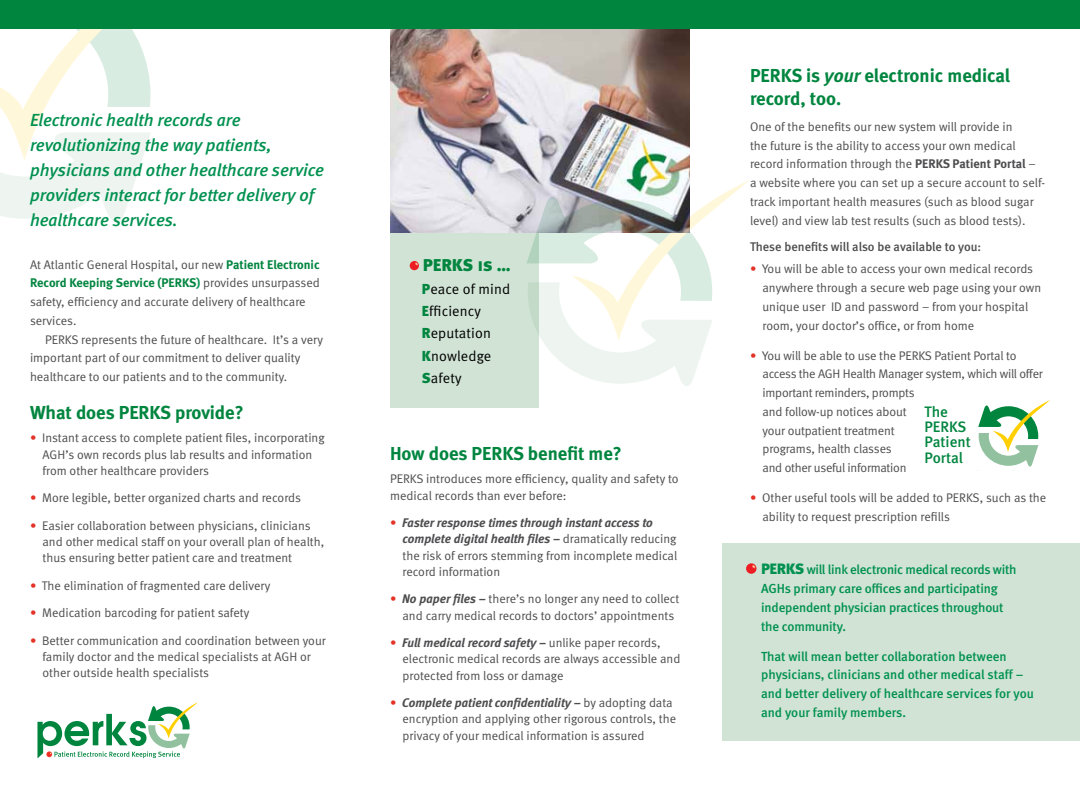
<style>
.page{position:relative;width:1080px;height:810px;background:#fff}
.page>*{position:absolute;margin:0;border:0;box-sizing:border-box;transform-origin:0 0}
.t1{font:18.75px/22.5px "Meta Bold LF";color:#00853f}
.t2{font:italic 17.5px/25px "Meta Medium LF";color:#009150}
.t3{font:17.12px "Meta Black LF Caps";color:#00853f}
.t4{font:15.12px/15.1px "Meta Medium LF";color:#00853f}
.t5{font:14.5px/22.4px "Meta Normal LF";letter-spacing:.01em;color:#000}
.t6{font:13.12px/18.8px "Meta Medium LF";letter-spacing:-.01em;color:#009150}
.t7{font:12.5px/18.8px "Meta Normal LF";color:#4d4d4f}
.t8{font:12.5px/18.8px "Meta Normal LF";letter-spacing:-.02em;color:#4d4d4f}
.t9{font:italic 12.5px/16.2px "Meta Bold LF";color:#4d4d4f}
.t10{font:12.5px "Meta Bold LF";color:#00853f}
.t11{font:12.5px "Meta Medium LF";color:#4d4d4f}
.s1{font-family:"Meta Bold LF";color:#00853f}
.s2{color:#009150}
.s3{font-family:"Meta Normal LF";color:#4d4d4f}
.s4{color:#e33226}
.s5{font-family:"Meta Black LF";color:#00853f}
.s6{font-family:"Meta Normal LF";font-style:normal;color:#e33226}
.s7{font-family:"Meta Normal LF";font-style:normal}
.s8{font-family:"Meta Bold LF";font-style:italic}
.s9{font-style:italic}
.s10{font-family:"Meta Bold LF"}
.s11{font-family:"Meta Black LF Caps";font-size:15px}
</style>
<div class="page">
<svg style="left:0;top:29px;width:151px;height:193px"></svg>
<div style="left:722px;top:544px;width:358px;height:197px;background:#d0e3d4"></div>
<div style="left:390px;top:231px;width:149px;height:176px;background:#d0e3d4"></div>
<div style="left:410px;top:261px;width:9px;height:9px;background:#ed1d24;border-radius:50%"></div>
<svg style="left:415px;top:261px;width:4px;height:5px"></svg>
<img style="left:390px;top:29px;width:300px;height:204px">
<svg style="left:526px;top:180px;width:223px;height:206px"></svg>
<div style="left:0;top:0;width:1080px;height:29px;background:#00853f"></div>
<div style="left:746px;top:563px;width:10px;height:11px;background:#ed1d24;border-radius:50%"></div>
<svg style="left:752px;top:564px;width:4px;height:5px"></svg>
<svg style="left:978px;top:400px;width:72px;height:67px"></svg>
<svg style="left:37px;top:702px;width:161px;height:56px"></svg>
<h2 class="t2" style="left:30px;top:107px;width:296px">Electronic health records are revolutionizing the way patients, physicians and other healthcare service providers interact for better delivery of healthcare services.</h2>
<p class="t7" style="left:30px;top:255px;width:291px">At Atlantic General Hospital, our new <span class="s1">Patient Electronic</span></p>
<p class="t10" style="left:30px;top:276px;width:291px">Record Keeping Service (PERKS<span class="s2">)</span> <span class="s3">provides unsurpassed</span></p>
<p class="t7" style="left:30px;top:292px;width:277px">safety, efficiency and accurate delivery of healthcare services.</p>
<p class="t7" style="left:30px;top:330px;width:295px;text-indent:15px">PERKS represents the future of healthcare. It’s a very important part of our commitment to deliver quality healthcare to our patients and to the community.</p>
<h1 class="t1" style="left:30px;top:401px;width:215px">What does PERKS provide?</h1>
<p class="t7" style="left:42px;top:430px;width:284px;line-height:16.2px;text-indent:-12px"><span class="s4">•</span> Instant access to complete patient files, incorporating<br>AGH’s own records plus lab results and information from other healthcare providers</p>
<p class="t7" style="left:30px;top:489px;width:273px"><span class="s4">•</span> More legible, better organized charts and records</p>
<p class="t7" style="left:42px;top:517px;width:283px;line-height:16.2px;text-indent:-12px"><span class="s4">•</span> Easier collaboration between physicians, clinicians and other medical staff on your overall plan of health, thus ensuring better patient care and treatment</p>
<p class="t7" style="left:30px;top:576px;width:242px"><span class="s4">•</span> The elimination of fragmented care delivery</p>
<p class="t7" style="left:30px;top:604px;width:221px"><span class="s4">•</span> Medication barcoding for patient safety</p>
<p class="t7" style="left:42px;top:632px;width:285px;line-height:16.2px;text-indent:-12px"><span class="s4">•</span> Better communication and coordination between your family doctor and the medical specialists at AGH or other outside health specialists</p>
<h3 class="t3" style="left:423px;top:255px;width:90px">PERKS is …</h3>
<p class="t5" style="left:422px;top:277px;width:90px"><span class="s5">P</span>eace of mind<br><span class="s5">E</span>fficiency<br><span class="s5">R</span>eputation<br><span class="s5">K</span>nowledge<br><span class="s5">S</span>afety</p>
<h1 class="t1" style="left:390px;top:442px;width:233px">How does PERKS benefit me?</h1>
<p class="t7" style="left:390px;top:471px;width:290px;line-height:16.2px">PERKS introduces more efficiency, quality and safety to medical records than ever before:</p>
<p class="t9" style="left:402px;top:514px;width:276px;text-indent:-12px"><span class="s6">•</span> Faster response times through instant access to complete digital health files – <span class="s7">dramatically reducing</span></p>
<p class="t7" style="left:402px;top:547px;width:276px;line-height:16.2px">the risk of errors stemming from incomplete medical record information</p>
<p class="t7" style="left:390px;top:591px;width:291px;line-height:16.2px;text-align:center"><span class="s4">•</span> <span class="s8">No paper files –</span> there’s no longer any need to collect and carry medical records to doctors’ appointments</p>
<p class="t9" style="left:390px;top:634px;width:272px"><span class="s6">•</span> Full medical record safety – <span class="s7">unlike paper records,</span></p>
<p class="t7" style="left:402px;top:651px;width:279px;line-height:16.2px">electronic medical records are always accessible and protected from loss or damage</p>
<p class="t9" style="left:390px;top:694px;width:284px"><span class="s6">•</span> Complete patient confidentiality – <span class="s7">by adopting data</span></p>
<p class="t7" style="left:402px;top:711px;width:275px;line-height:16.2px">encryption and applying other rigorous controls, the privacy of your medical information is assured</p>
<h1 class="t1" style="left:750px;top:64px;width:262px">PERKS is <span class="s9">your</span> electronic medical record, too.</h1>
<p class="t7" style="left:750px;top:117px;width:297px">One of the benefits our new system will provide in<br>the future is the ability to access your own medical record information through the <span class="s10">PERKS Patient Portal</span> – a website where you can set up a secure account to self&shy;track important health measures (such as blood sugar level) and view lab test results (such as blood tests).</p>
<p class="t11" style="left:750px;top:239px;width:233px">These benefits will also be available to you:</p>
<p class="t7" style="left:762px;top:259px;width:280px;text-indent:-12px"><span class="s4">•</span> You will be able to access your own medical records anywhere through a secure web page using your own unique user ID and password – from your hospital room, your doctor’s office, or from home</p>
<p class="t8" style="left:762px;top:346px;width:282px;text-indent:-12px"><span class="s4">•</span> You will be able to use the PERKS Patient Portal to access the AGH Health Manager system, which will offer important reminders, prompts<br>and follow-up notices about<br>your outpatient treatment<br>programs, health classes<br>and other useful information</p>
<p class="t7" style="left:762px;top:488px;width:285px;text-indent:-12px"><span class="s4">•</span> Other useful tools will be added to PERKS, such as the ability to request prescription refills</p>
<p class="t4" style="left:925px;top:404px;width:48px">The<br>PERKS<br>Patient<br>Portal</p>
<p class="t6" style="left:761px;top:560px;width:257px"><span class="s11">PERKS</span> will link electronic medical records with AGHs primary care offices and participating independent physician practices throughout the community.</p>
<p class="t6" style="left:761px;top:647px;width:274px">That will mean better collaboration between physicians, clinicians and other medical staff – and better delivery of healthcare services for you and your family members.</p>
</div>
